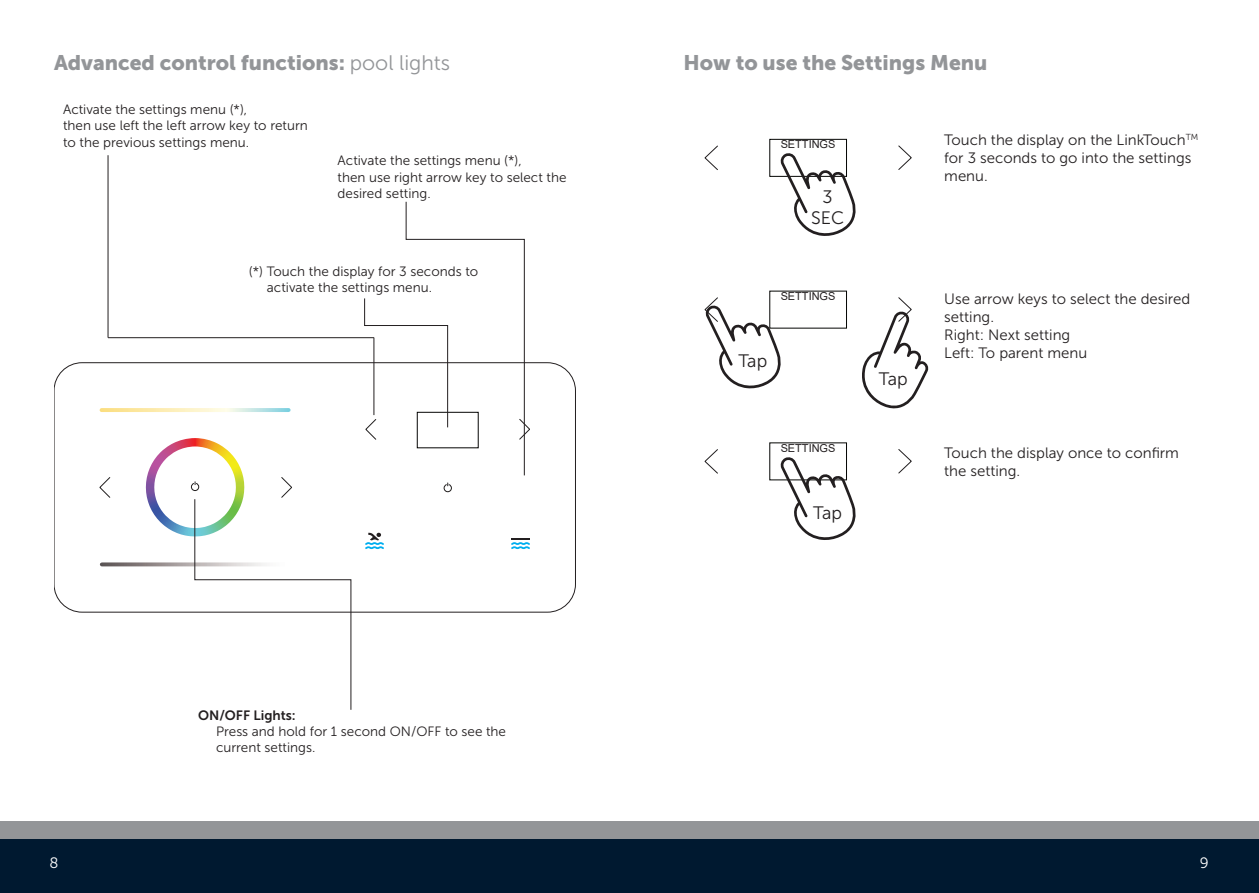
<style>
.page{position:relative;width:1259px;height:893px;background:#fff}
.page>*{position:absolute;margin:0;border:0;box-sizing:border-box;transform-origin:0 0}
.t1{font:21px "Museo Sans 900";color:#939598}
.t2{font:18px/21.6px "Museo Sans 300";letter-spacing:-.005em;color:#231f20;text-align:center}
.t3{font:15px/18px "Museo Sans 300";color:#231f20}
.t4{font:15px "Museo Sans 300";color:#fff}
.t5{font:13.5px/16.2px "Museo Sans 300";color:#231f20}
.t6{font:13.5px "Museo Sans 700";color:#231f20}
.t7{font:10.95px "Arial";color:#231f20}
.s1{font-family:"Museo Sans 300"}
</style>
<div class="page">
<div style="left:614px;top:839px;width:645px;height:54px;background:#001930"></div>
<div style="left:614px;top:822px;width:645px;height:17px;background:#939598"></div>
<div style="left:0;top:839px;width:644px;height:54px;background:#001930"></div>
<div style="left:0;top:822px;width:644px;height:17px;background:#939598"></div>
<svg style="left:102px;top:562px;width:44px;height:4px"></svg>
<svg style="left:101px;top:408px;width:188px;height:4px"></svg>
<svg style="left:443px;top:483px;width:9px;height:9px"></svg>
<svg style="left:99px;top:477px;width:12px;height:21px"></svg>
<svg style="left:511px;top:538px;width:19px;height:11px"></svg>
<svg style="left:365px;top:533px;width:19px;height:16px"></svg>
<svg style="left:146px;top:438px;width:205px;height:272px"></svg>
<hr style="left:108px;top:155px;width:1px;height:183px;background:#231f20">
<svg style="left:364px;top:201px;width:167px;height:275px"></svg>
<hr style="left:108px;top:337px;width:266px;height:1px;background:#231f20">
<hr style="left:374px;top:337px;width:1px;height:78px;background:#231f20">
<div style="left:769px;top:139px;width:77px;height:38px;border:1px solid #040503"></div>
<svg style="left:704px;top:145px;width:208px;height:91px"></svg>
<svg style="left:704px;top:296px;width:225px;height:113px"></svg>
<svg style="left:704px;top:448px;width:208px;height:92px"></svg>
<h1 class="t1" style="left:54px;top:50px;width:398px">Advanced control functions: <span class="s1">pool lights</span></h1>
<h1 class="t1" style="left:683px;top:50px;width:305px">How to use the Settings Menu</h1>
<p class="t5" style="left:63px;top:101px;width:246px">Activate the settings menu (*),<br>then use left the left arrow key to return to the previous settings menu.</p>
<p class="t5" style="left:337px;top:153px;width:230px">Activate the settings menu (*),<br>then use right arrow key to select the desired setting.</p>
<p class="t5" style="left:267px;top:263px;width:213px;text-indent:-18px">(*) Touch the display for 3 seconds to activate the settings menu.</p>
<p class="t6" style="left:198px;top:708px;width:99px">ON/OFF Lights:</p>
<p class="t5" style="left:216px;top:723px;width:291px">Press and hold for 1 second ON/OFF to see the current settings.</p>
<p class="t7" style="left:780px;top:137px;width:56px">SETTINGS</p>
<h2 class="t2" style="left:811px;top:186px;width:34px">3<br>SEC</h2>
<p class="t7" style="left:780px;top:289px;width:56px">SETTINGS</p>
<h2 class="t2" style="left:738px;top:350px;width:30px">Tap</h2>
<p class="t7" style="left:780px;top:440px;width:56px">SETTINGS</p>
<h2 class="t2" style="left:813px;top:502px;width:30px">Tap</h2>
<h2 class="t2" style="left:879px;top:368px;width:30px">Tap</h2>
<p class="t3" style="left:944px;top:131px;width:255px">Touch the display on the LinkTouch<sup>TM </sup>for 3 seconds to go into the settings menu.</p>
<p class="t3" style="left:944px;top:290px;width:247px">Use arrow keys to select the desired setting.<br>Right: Next setting<br>Left: To parent menu</p>
<p class="t3" style="left:944px;top:444px;width:236px">Touch the display once to confirm the setting.</p>
<p class="t4" style="left:50px;top:854px;width:11px">8</p>
<p class="t4" style="left:1199px;top:854px;width:10px">9</p>
</div>
